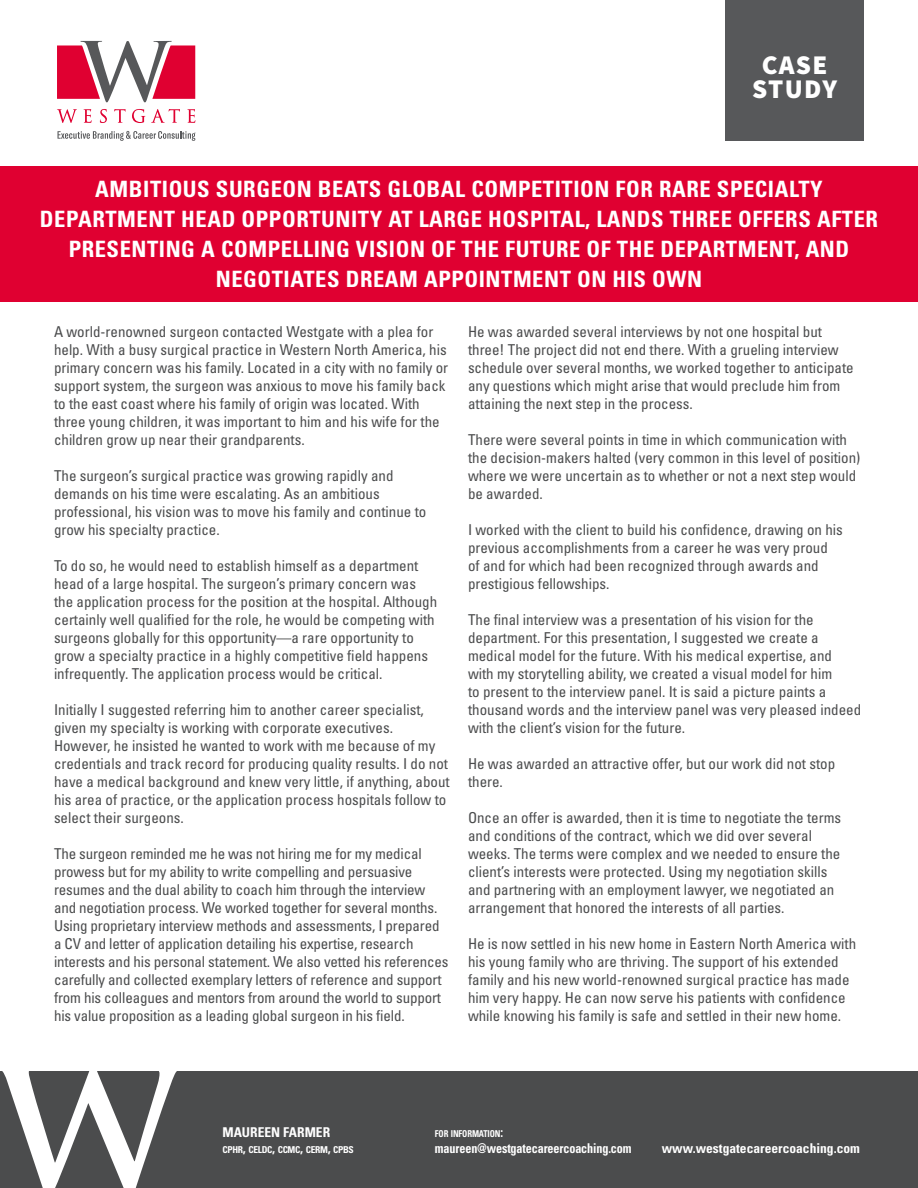
<style>
.page{position:relative;width:918px;height:1188px;background:#fff}
.page>*{position:absolute;margin:0;border:0;box-sizing:border-box;transform-origin:0 0}
.t1{font:900 27px/24px "Source Sans Pro";letter-spacing:.05em;color:#fff;text-align:center}
.t2{font:700 condensed 22.5px/30px "Univers";letter-spacing:.025em;color:#fff;text-align:center}
.t3{font:condensed 15px/18px "Univers";color:#4b4c4d}
.t4{font:700 condensed 13.5px "Univers";color:#fff}
.t5{font:700 condensed 13.5px "Univers";color:#fff;scale:.9 1}
.t6{font:700 condensed 9.45px "Univers";letter-spacing:-.03em;color:#fff}
.t7{font:700 condensed 9.45px "Univers";letter-spacing:-.03em;color:#fff;scale:.9 1}
.s1{font-size:13.5px}
</style>
<div class="page">
<div style="left:0;top:1071px;width:918px;height:117px;background:#4b4c4d"></div>
<svg style="left:2px;top:1071px;width:175px;height:117px"></svg>
<div style="left:0;top:166px;width:918px;height:136px;background:#e00031"></div>
<div style="left:725px;top:0;width:138px;height:140px;background:#57585a"></div>
<svg style="left:57px;top:109px;width:20px;height:14px"></svg>
<svg style="left:84px;top:109px;width:8px;height:14px"></svg>
<svg style="left:100px;top:109px;width:7px;height:14px"></svg>
<svg style="left:114px;top:109px;width:12px;height:14px"></svg>
<svg style="left:132px;top:109px;width:13px;height:14px"></svg>
<svg style="left:151px;top:109px;width:29px;height:14px"></svg>
<svg style="left:187px;top:109px;width:8px;height:14px"></svg>
<svg style="left:57px;top:41px;width:138px;height:61px"></svg>
<svg style="left:58px;top:131px;width:137px;height:10px"></svg>
<p class="t1" style="left:752px;top:54px;width:86px">CASE<br>STUDY</p>
<p class="t2" style="left:40px;top:174px;width:840px">AMBITIOUS SURGEON BEATS GLOBAL COMPETITION FOR RARE SPECIALTY DEPARTMENT HEAD OPPORTUNITY AT LARGE HOSPITAL, LANDS THREE OFFERS AFTER PRESENTING A COMPELLING VISION OF THE FUTURE OF THE DEPARTMENT, AND NEGOTIATES DREAM APPOINTMENT ON HIS OWN</p>
<p class="t3" style="left:54px;top:323px;width:396px">A world-renowned surgeon contacted Westgate with a plea for help. With a busy surgical practice in Western North America, his primary concern was his family. Located in a city with no family or support system, the surgeon was anxious to move his family back to the east coast where his family of origin was located. With three young children, it was important to him and his wife for the children grow up near their grandparents.</p>
<p class="t3" style="left:54px;top:467px;width:374px">The surgeon’s surgical practice was growing rapidly and demands on his time were escalating. As an ambitious professional, his vision was to move his family and continue to grow his specialty practice.</p>
<p class="t3" style="left:54px;top:557px;width:385px">To do so, he would need to establish himself as a department head of a large hospital. The surgeon’s primary concern was the application process for the position at the hospital. Although certainly well qualified for the role, he would be competing with surgeons globally for this opportunity—a rare opportunity to grow a specialty practice in a highly competitive field happens infrequently. The application process would be critical.</p>
<p class="t3" style="left:54px;top:701px;width:397px">Initially I suggested referring him to another career specialist, given my specialty is working with corporate executives.<br>However, he insisted he wanted to work with me because of my credentials and track record for producing quality results. I do not have a medical background and knew very little, if anything, about his area of practice, or the application process hospitals follow to select their surgeons.</p>
<p class="t3" style="left:54px;top:845px;width:396px">The surgeon reminded me he was not hiring me for my medical prowess but for my ability to write compelling and persuasive resumes and the dual ability to coach him through the interview and negotiation process. We worked together for several months.<br>Using proprietary interview methods and assessments, I prepared a CV and letter of application detailing his expertise, research interests and his personal statement. We also vetted his references carefully and collected exemplary letters of reference and support from his colleagues and mentors from around the world to support his value proposition as a leading global surgeon in his field.</p>
<p class="t3" style="left:468px;top:323px;width:387px">He was awarded several interviews by not one hospital but three! The project did not end there. With a grueling interview schedule over several months, we worked together to anticipate any questions which might arise that would preclude him from attaining the next step in the process.</p>
<p class="t3" style="left:468px;top:431px;width:394px">There were several points in time in which communication with the decision-makers halted (very common in this level of position) where we were uncertain as to whether or not a next step would be awarded.</p>
<p class="t3" style="left:468px;top:521px;width:376px">I worked with the client to build his confidence, drawing on his previous accomplishments from a career he was very proud of and for which had been recognized through awards and prestigious fellowships.</p>
<p class="t3" style="left:468px;top:611px;width:395px">The final interview was a presentation of his vision for the department. For this presentation, I suggested we create a medical model for the future. With his medical expertise, and with my storytelling ability, we created a visual model for him<br>to present to the interview panel. It is said a picture paints a thousand words and the interview panel was very pleased indeed with the client’s vision for the future.</p>
<p class="t3" style="left:468px;top:755px;width:369px">He was awarded an attractive offer, but our work did not stop there.</p>
<p class="t3" style="left:468px;top:809px;width:375px">Once an offer is awarded, then it is time to negotiate the terms and conditions of the contract, which we did over several weeks. The terms were complex and we needed to ensure the client’s interests were protected. Using my negotiation skills and partnering with an employment lawyer, we negotiated an arrangement that honored the interests of all parties.</p>
<p class="t3" style="left:468px;top:935px;width:390px">He is now settled in his new home in Eastern North America with his young family who are thriving. The support of his extended family and his new world-renowned surgical practice has made him very happy. He can now serve his patients with confidence while knowing his family is safe and settled in their new home.</p>
<p class="t4" style="left:222px;top:1124px;width:109px">MAUREEN FARMER</p>
<p class="t6" style="left:222px;top:1144px;width:133px">CPHR<span class="s1">,</span> CELDC<span class="s1">,</span> CCMC<span class="s1">,</span> CERM<span class="s1">,</span> CPBS</p>
<p class="t7" style="left:435px;top:1128px;width:77px">FOR INFORMATION<span class="s1">:</span></p>
<p class="t5" style="left:435px;top:1140px;width:220px">maureen@westgatecareercoaching.com</p>
<p class="t4" style="left:662px;top:1140px;width:200px">www.westgatecareercoaching.com</p>
</div>
